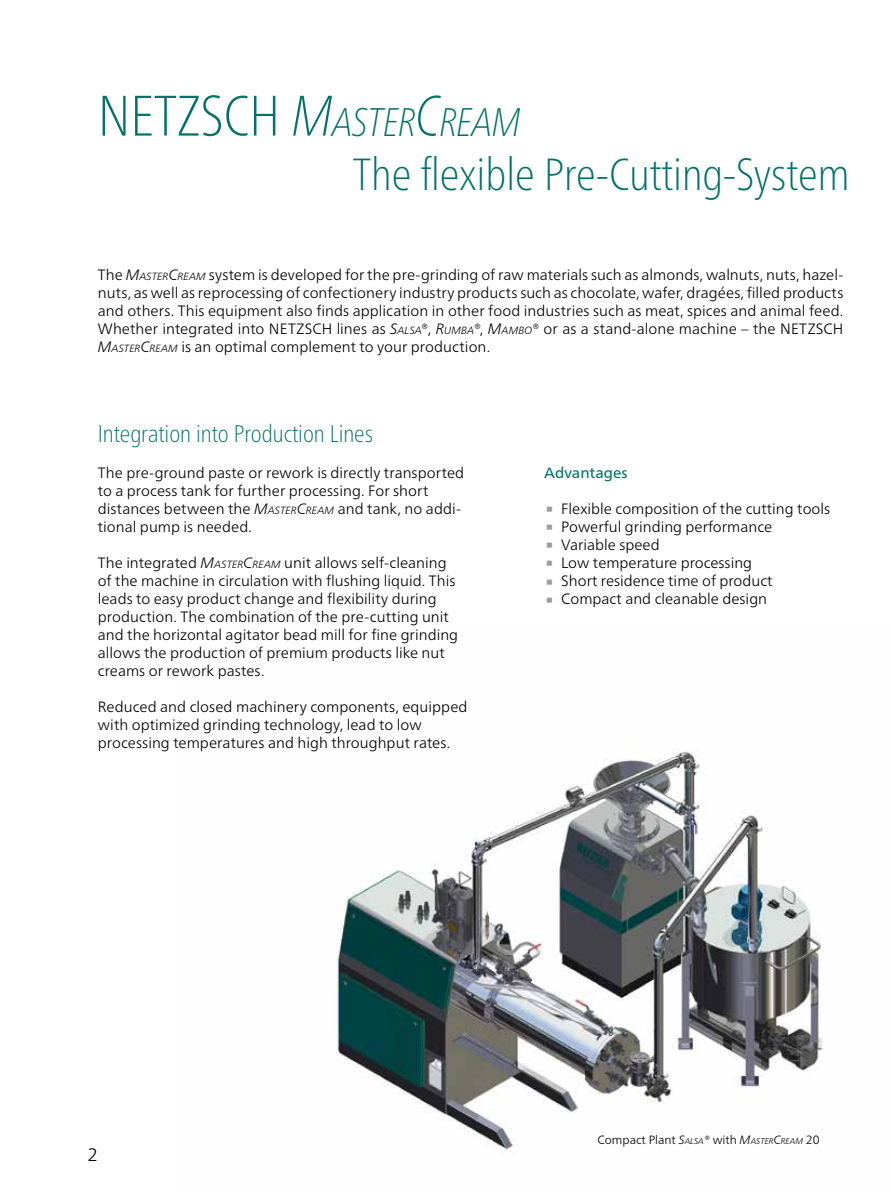
<style>
.page{position:relative;width:893px;height:1191px;background:#fff}
.page>*{position:absolute;margin:0;border:0;box-sizing:border-box;transform-origin:0 0}
.t1{font:100 condensed 45px "Frutiger Neue LTW1 G";color:#007268}
.t2{font:45px "Frutiger Neue LTW1 G";color:#9c9c9d}
.t3{font:italic 100 condensed 39.9px "Frutiger Neue LTW1 G";color:#007268}
.t4{font:100 condensed 24px "Frutiger Neue LTW1 G";color:#007268}
.t5{font:300 18px "Frutiger Neue LTW1 G";color:#000}
.t6{font:300 15px/18px "Frutiger Neue LTW1 G";color:#000}
.t7{font:15px "Frutiger Neue LTW1 G";color:#007268}
.t8{font:300 12px "Frutiger Neue LTW1 G";color:#000}
.s1{font-style:normal;font-size:57px}
.s2{font-size:57px}
.s3{font-style:italic}
.s4{font-style:italic;font-size:10.5px}
.s5{font-style:italic;font-size:8.4px}
</style>
<div class="page">
<img style="left:335px;top:749px;width:493px;height:404px">
<h2 class="t3" style="left:98px;top:93px;width:423px"><span class="s1">NETZSCH</span> <span class="s2">M</span>ASTER<span class="s2">C</span>REAM</h2>
<h1 class="t1" style="left:353px;top:141px;width:498px">The flexible Pre-Cutting-System</h1>
<p class="t6" style="left:98px;top:265px;width:747px;text-align:justify">The <span class="s3">M</span><span class="s4">ASTER</span><span class="s3">C</span><span class="s4">REAM</span> system is developed for the pre-grinding of raw materials such as almonds, walnuts, nuts, hazel&shy;nuts, as well as reprocessing of confectionery industry products such as chocolate, wafer, dragées, filled products and others. This equipment also finds application in other food industries such as meat, spices and animal feed.<br>Whether integrated into NETZSCH lines as <span class="s3">S</span><span class="s4">ALSA</span>®, <span class="s3">R</span><span class="s4">UMBA</span><span class="s3">®</span>, <span class="s3">M</span><span class="s4">AMBO</span><span class="s3">®</span> or as a stand-alone machine – the NETZSCH <span class="s3">M</span><span class="s4">ASTER</span><span class="s3">C</span><span class="s4">REAM</span> is an optimal complement to your production.</p>
<h3 class="t4" style="left:98px;top:416px;width:277px">Integration into Production Lines</h3>
<p class="t6" style="left:98px;top:463px;width:368px">The pre-ground paste or rework is directly transported to a process tank for further processing. For short distances between the <span class="s3">M</span><span class="s4">ASTER</span><span class="s3">C</span><span class="s4">REAM</span> and tank, no addi&shy;tional pump is needed.</p>
<p class="t6" style="left:98px;top:553px;width:362px">The integrated <span class="s3">M</span><span class="s4">ASTER</span><span class="s3">C</span><span class="s4">REAM</span> unit allows self-cleaning of the machine in circulation with flushing liquid. This leads to easy product change and flexibility during production. The combination of the pre-cutting unit and the horizontal agitator bead mill for fine grinding allows the production of premium products like nut creams or rework pastes.</p>
<p class="t6" style="left:98px;top:697px;width:371px">Reduced and closed machinery components, equipped with optimized grinding technology, lead to low processing temperatures and high throughput rates.</p>
<p class="t7" style="left:544px;top:464px;width:85px">Advantages</p>
<h1 class="t2" style="left:544px;top:479px;width:12px">∙</h1>
<p class="t6" style="left:561px;top:499px;width:270px">Flexible composition of the cutting tools</p>
<h1 class="t2" style="left:544px;top:497px;width:12px">∙</h1>
<p class="t6" style="left:561px;top:517px;width:212px">Powerful grinding performance</p>
<h1 class="t2" style="left:544px;top:515px;width:12px">∙</h1>
<p class="t6" style="left:561px;top:535px;width:100px">Variable speed</p>
<h1 class="t2" style="left:544px;top:533px;width:12px">∙</h1>
<p class="t6" style="left:561px;top:553px;width:192px">Low temperature processing</p>
<h1 class="t2" style="left:544px;top:551px;width:12px">∙</h1>
<p class="t6" style="left:561px;top:571px;width:213px">Short residence time of product</p>
<h1 class="t2" style="left:544px;top:569px;width:12px">∙</h1>
<p class="t6" style="left:561px;top:589px;width:207px">Compact and cleanable design</p>
<p class="t5" style="left:87px;top:1143px;width:12px">2</p>
<p class="t8" style="left:597px;top:1132px;width:224px">Compact Plant <span class="s3">S</span><span class="s5">ALSA</span><span class="s3">®</span> with <span class="s3">M</span><span class="s5">ASTER</span><span class="s3">C</span><span class="s5">REAM</span> 20</p>
</div>
